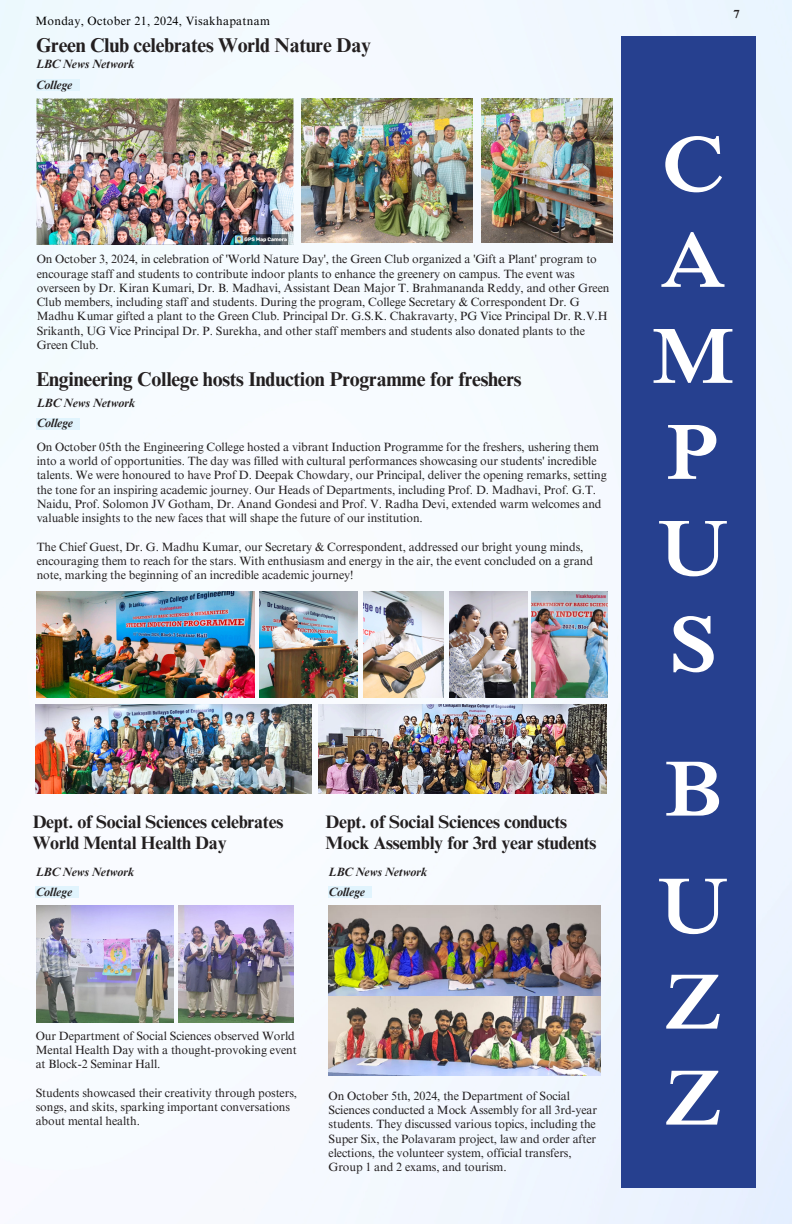
<style>
.page{position:relative;width:792px;height:1224px;background:#f5fbff}
.page>*{position:absolute;margin:0;border:0;box-sizing:border-box;transform-origin:0 0}
.t1{font:600 80px/96px "Times NRMT Pro";color:#fff}
.t2{font:700 20px "Times NRMT Pro";letter-spacing:-.015em;color:#231f20}
.t3{font:700 18px/21px "Times NRMT Pro";letter-spacing:-.015em;color:#231f20}
.t4{font:12px/14.2px "Times NRMT Pro";letter-spacing:-.005em;color:#231f20}
.t5{font:italic 700 12px/20.2px "Times NRMT Pro";letter-spacing:-.015em;color:#231f20}
.t6{font:12px "Times NRMT Pro";letter-spacing:.025em;color:#000}
.t7{font:600 12px "Times NRMT Pro";color:#231f20}
</style>
<div class="page">
<div style="left:622px;top:36px;width:134px;height:1152px;background:#26408f"></div>
<div style="left:36px;top:79px;width:43px;height:12px;background:#e1f4fd"></div>
<div style="left:37px;top:418px;width:43px;height:12px;background:#e1f4fd"></div>
<img style="left:37px;top:98px;width:257px;height:146px">
<img style="left:302px;top:98px;width:171px;height:145px">
<img style="left:481px;top:98px;width:131px;height:145px">
<img style="left:37px;top:591px;width:217px;height:107px">
<img style="left:260px;top:591px;width:97px;height:107px">
<img style="left:363px;top:591px;width:81px;height:107px">
<img style="left:450px;top:591px;width:78px;height:107px">
<img style="left:532px;top:591px;width:75px;height:107px">
<img style="left:35px;top:705px;width:276px;height:88px">
<img style="left:318px;top:705px;width:289px;height:88px">
<div style="left:36px;top:886px;width:43px;height:12px;background:#e1f4fd"></div>
<div style="left:329px;top:886px;width:43px;height:12px;background:#e1f4fd"></div>
<img style="left:37px;top:906px;width:136px;height:117px">
<img style="left:179px;top:906px;width:115px;height:117px">
<img style="left:329px;top:906px;width:271px;height:169px">
<h3 class="t6" style="left:35px;top:16px;width:236px">Monday, October 21, 2024, Visakhapatnam</h3>
<p class="t2" style="left:36px;top:37px;width:337px">Green Club celebrates World Nature Day</p>
<p class="t5" style="left:36px;top:56px;width:100px">LBC News Network<br>College</p>
<h2 class="t4" style="left:37px;top:254px;width:574px">On October 3, 2024, in celebration of 'World Nature Day', the Green Club organized a 'Gift a Plant' program to encourage staff and students to contribute indoor plants to enhance the greenery on campus. The event was overseen by Dr. Kiran Kumari, Dr. B. Madhavi, Assistant Dean Major T. Brahmananda Reddy, and other Green Club members, including staff and students. During the program, College Secretary &amp; Correspondent Dr. G Madhu Kumar gifted a plant to the Green Club. Principal Dr. G.S.K. Chakravarty, PG Vice Principal Dr. R.V.H Srikanth, UG Vice Principal Dr. P. Surekha, and other staff members and students also donated plants to the Green Club.</h2>
<p class="t2" style="left:36px;top:371px;width:487px">Engineering College hosts Induction Programme for freshers</p>
<h2 class="t5" style="left:37px;top:394px;width:100px">LBC News Network<br>College</h2>
<p class="t4" style="left:37px;top:441px;width:572px">On October 05th the Engineering College hosted a vibrant Induction Programme for the freshers, ushering them into a world of opportunities. The day was filled with cultural performances showcasing our students' incredible talents. We were honoured to have Prof D. Deepak Chowdary, our Principal, deliver the opening remarks, setting the tone for an inspiring academic journey. Our Heads of Departments, including Prof. D. Madhavi, Prof. G.T.<br>Naidu, Prof. Solomon JV Gotham, Dr. Anand Gondesi and Prof. V. Radha Devi, extended warm welcomes and valuable insights to the new faces that will shape the future of our institution.</p>
<p class="t4" style="left:37px;top:541px;width:558px">The Chief Guest, Dr. G. Madhu Kumar, our Secretary &amp; Correspondent, addressed our bright young minds, encouraging them to reach for the stars. With enthusiasm and energy in the air, the event concluded on a grand note, marking the beginning of an incredible academic journey!</p>
<p class="t3" style="left:33px;top:813px;width:252px">Dept. of Social Sciences celebrates<br>World Mental Health Day</p>
<p class="t3" style="left:326px;top:813px;width:273px">Dept. of Social Sciences conducts<br>Mock Assembly for 3rd year students</p>
<p class="t5" style="left:36px;top:863px;width:100px">LBC News Network<br>College</p>
<p class="t5" style="left:329px;top:863px;width:100px">LBC News Network<br>College</p>
<h3 class="t4" style="left:36px;top:1030px;width:263px">Our Department of Social Sciences observed World<br>Mental Health Day with a thought-provoking event at Block-2 Seminar Hall.</h3>
<p class="t4" style="left:36px;top:1087px;width:263px">Students showcased their creativity through posters, songs, and skits, sparking important conversations about mental health.</p>
<p class="t4" style="left:329px;top:1090px;width:270px">On October 5th, 2024, the Department of Social Sciences conducted a Mock Assembly for all 3rd-year students. They discussed various topics, including the Super Six, the Polavaram project, law and order after elections, the volunteer system, official transfers, Group 1 and 2 exams, and tourism.</p>
<p class="t7" style="left:734px;top:9px;width:8px">7</p>
<h2 class="t1" style="left:650px;top:126px;width:87px">C<br>A<br>M<br>P<br>U<br>S</h2>
<h2 class="t1" style="left:658px;top:740px;width:72px;line-height:117px">B<br>U</h2>
<h2 class="t1" style="left:665px;top:964px;width:58px">Z<br>Z</h2>
</div>
